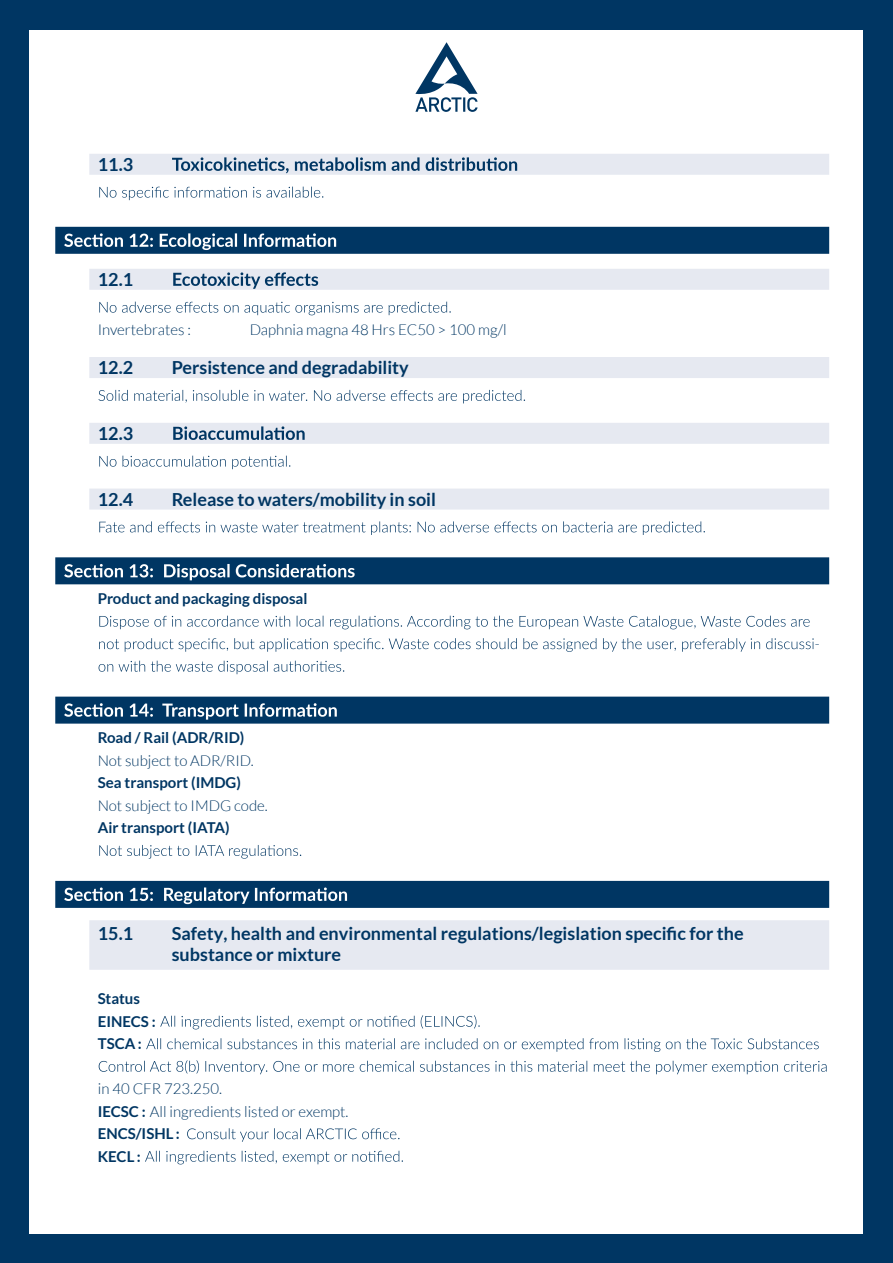
<style>
.page{position:relative;width:893px;height:1263px;background:#003663}
.page>*{position:absolute;margin:0;border:0;box-sizing:border-box;transform-origin:0 0}
.t1{font:700 18px/21.6px "Lato";color:#003663}
.t2{font:300 15px/22.5px "Lato";color:#003663}
.t3{font:700 15px/22.5px "Lato";color:#003663}
.s1{font-weight:700}
</style>
<div class="page">
<div style="left:30px;top:30px;width:833px;height:1203px;background:#fff"></div>
<div style="left:89px;top:920px;width:740px;height:50px;background:#e6e9f1"></div>
<div style="left:89px;top:154px;width:740px;height:21px;background:#e6e9f1"></div>
<div style="left:55px;top:227px;width:774px;height:27px;background:#003663"></div>
<div style="left:89px;top:269px;width:740px;height:21px;background:#e6e9f1"></div>
<div style="left:89px;top:357px;width:740px;height:21px;background:#e6e9f1"></div>
<div style="left:89px;top:423px;width:740px;height:21px;background:#e6e9f1"></div>
<div style="left:89px;top:489px;width:740px;height:21px;background:#e6e9f1"></div>
<div style="left:55px;top:557px;width:774px;height:27px;background:#003663"></div>
<div style="left:55px;top:697px;width:774px;height:27px;background:#003663"></div>
<div style="left:55px;top:881px;width:774px;height:27px;background:#003663"></div>
<svg style="left:172px;top:157px;width:345px;height:16px"></svg>
<svg style="left:99px;top:187px;width:224px;height:13px"></svg>
<svg style="left:64px;top:233px;width:272px;height:17px"></svg>
<svg style="left:173px;top:272px;width:145px;height:17px"></svg>
<svg style="left:99px;top:302px;width:352px;height:13px"></svg>
<svg style="left:98px;top:390px;width:427px;height:13px"></svg>
<svg style="left:173px;top:426px;width:132px;height:14px"></svg>
<svg style="left:99px;top:456px;width:191px;height:13px"></svg>
<svg style="left:99px;top:521px;width:606px;height:14px"></svg>
<svg style="left:64px;top:564px;width:291px;height:16px"></svg>
<svg style="left:99px;top:616px;width:711px;height:13px"></svg>
<svg style="left:99px;top:638px;width:715px;height:14px"></svg>
<svg style="left:99px;top:661px;width:245px;height:13px"></svg>
<svg style="left:64px;top:703px;width:273px;height:17px"></svg>
<svg style="left:99px;top:845px;width:202px;height:14px"></svg>
<svg style="left:64px;top:887px;width:283px;height:17px"></svg>
<svg style="left:160px;top:1015px;width:320px;height:14px"></svg>
<svg style="left:146px;top:1038px;width:673px;height:14px"></svg>
<svg style="left:99px;top:1060px;width:728px;height:14px"></svg>
<svg style="left:187px;top:1128px;width:212px;height:14px"></svg>
<svg style="left:145px;top:1151px;width:258px;height:13px"></svg>
<svg style="left:415px;top:42px;width:63px;height:70px"></svg>
<p class="t1" style="left:98px;top:153px;width:37px">11.3</p>
<p class="t1" style="left:98px;top:268px;width:37px">12.1</p>
<p class="t2" style="left:98px;top:318px;width:95px">Invertebrates :</p>
<p class="t2" style="left:250px;top:318px;width:258px">Daphnia magna 48 Hrs EC50 &gt; 100 mg/l</p>
<p class="t1" style="left:98px;top:356px;width:37px">12.2</p>
<p class="t1" style="left:172px;top:356px;width:239px">Persistence and degradability</p>
<p class="t1" style="left:98px;top:422px;width:37px">12.3</p>
<p class="t1" style="left:98px;top:488px;width:37px">12.4</p>
<p class="t1" style="left:172px;top:488px;width:266px">Release to waters/mobility in soil</p>
<p class="t3" style="left:98px;top:587px;width:211px">Product and packaging disposal</p>
<p class="t3" style="left:98px;top:726px;width:148px">Road / Rail (ADR/RID)</p>
<p class="t2" style="left:98px;top:749px;width:158px">Not subject to ADR/RID.</p>
<p class="t3" style="left:98px;top:771px;width:145px">Sea transport (IMDG)</p>
<p class="t2" style="left:98px;top:794px;width:172px">Not subject to IMDG code.</p>
<p class="t3" style="left:98px;top:816px;width:133px">Air transport (IATA)</p>
<p class="t1" style="left:98px;top:922px;width:37px">15.1</p>
<p class="t1" style="left:172px;top:922px;width:573px">Safety, health and environmental regulations/legislation specific for the substance or mixture</p>
<p class="t3" style="left:98px;top:987px;width:59px">Status<br>EINECS :<br>TSCA :</p>
<p class="t2" style="left:98px;top:1077px;width:252px">in 40 CFR 723.250.<br><span class="s1">IECSC :</span> All ingredients listed or exempt.<br><span class="s1">ENCS/ISHL :<br>KECL :</span></p>
<p class="t2" style="left:815px;top:632px;width:6px">-</p>
</div>
